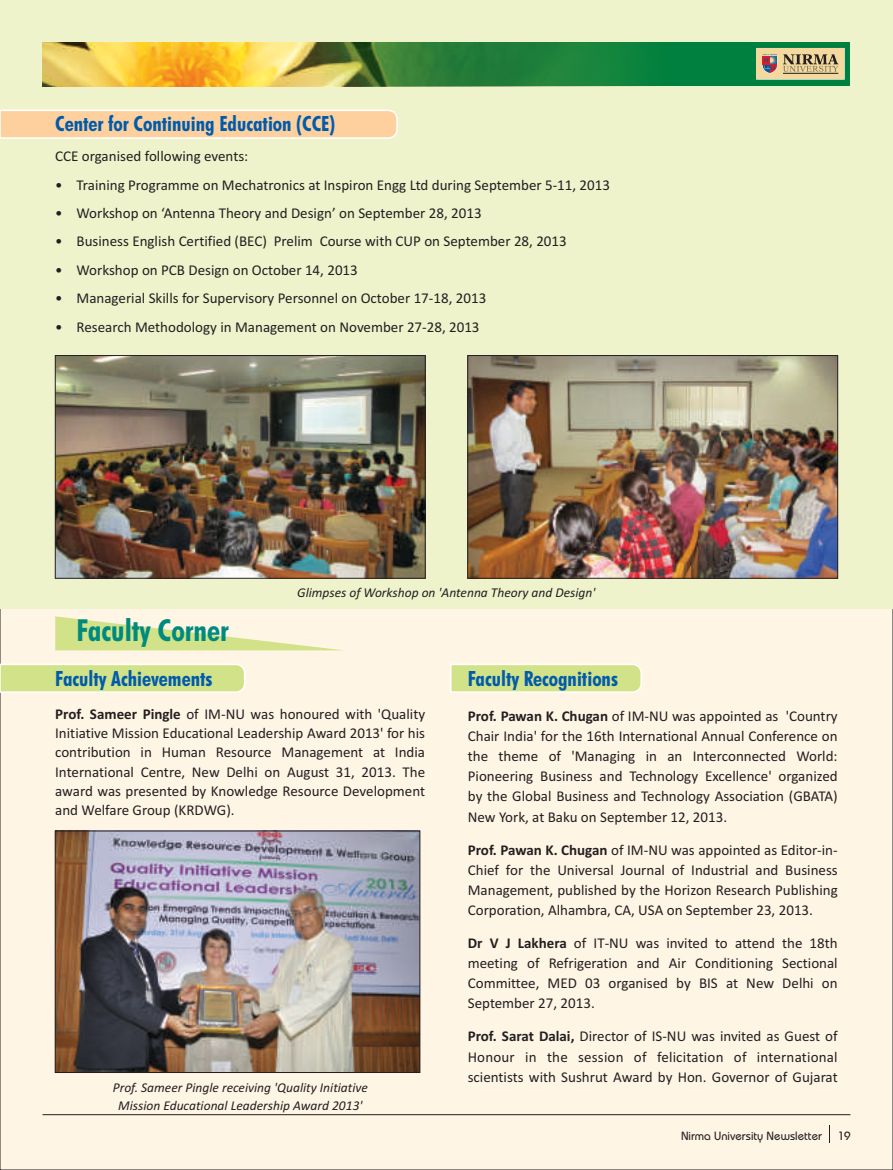
<style>
.page{position:relative;width:893px;height:1170px;background:#fff}
.page>*{position:absolute;margin:0;border:0;box-sizing:border-box;transform-origin:0 0}
.t1{font:700 condensed 30.3px "Futura BT";color:#008a7e}
.t2{font:700 condensed 21px "Futura BT";color:#005bab}
.t3{font:15px/20.1px "Calibri";color:#231f20;text-align:justify}
.t4{font:15px/20.1px "Calibri";color:#212121;text-align:justify}
.t5{font:italic 13.5px/17.2px "Calibri";color:#231f20;text-align:center}
.t6{font:500 12px "Bauhaus IT Cby BT";color:#231f20}
.s1{font-weight:700}
</style>
<div class="page">
<div style="left:0;top:608px;width:893px;height:561px;background:#fff5e5"></div>
<div style="left:0;top:0;width:893px;height:608px;background:#eef3cc"></div>
<div style="left:43px;top:43px;width:807px;height:43px;background:#00803e"></div>
<img style="left:43px;top:43px;width:596px;height:43px">
<div style="left:757px;top:49px;width:87px;height:30px;background:#f3d99e"></div>
<svg style="left:783px;top:54px;width:55px;height:18px"></svg>
<hr style="left:783px;top:73px;width:55px;height:1px;background:#231f20">
<svg style="left:762px;top:54px;width:15px;height:19px"></svg>
<svg style="left:0;top:109px;width:398px;height:30px;background:#fdd5a9"></svg>
<hr style="left:43px;top:1114px;width:807px;height:1px;background:#231f20">
<svg style="left:829px;top:1125px;width:1px;height:17px"></svg>
<img style="left:57px;top:357px;width:366px;height:219px">
<div style="left:55px;top:355px;width:370px;height:223px;border:1px solid #231f20"></div>
<img style="left:470px;top:357px;width:366px;height:219px">
<div style="left:468px;top:355px;width:370px;height:223px;border:1px solid #231f20"></div>
<svg style="left:55px;top:616px;width:289px;height:34px;background:#e8ebb7"></svg>
<img style="left:57px;top:832px;width:361px;height:238px">
<div style="left:55px;top:830px;width:365px;height:242px;border:1px solid #231f20"></div>
<svg style="left:0;top:663px;width:246px;height:30px;background:#d8e597"></svg>
<svg style="left:449px;top:663px;width:194px;height:30px;background:#d8e699"></svg>
<h2 class="t2" style="left:55px;top:115px;width:282px">Center for Continuing Education (CCE)</h2>
<p class="t3" style="left:55px;top:147px;width:195px">CCE organised following events:</p>
<p class="t3" style="left:55px;top:176px;width:556px">• Training Programme on Mechatronics at Inspiron Engg Ltd during September 5-11, 2013</p>
<p class="t3" style="left:55px;top:204px;width:428px">• Workshop on ‘Antenna Theory and Design’ on September 28, 2013</p>
<p class="t3" style="left:55px;top:233px;width:513px">• Business English Certified (BEC) Prelim Course with CUP on September 28, 2013</p>
<p class="t3" style="left:55px;top:261px;width:304px">• Workshop on PCB Design on October 14, 2013</p>
<p class="t3" style="left:55px;top:289px;width:433px">• Managerial Skills for Supervisory Personnel on October 17-18, 2013</p>
<p class="t3" style="left:55px;top:318px;width:426px">• Research Methodology in Management on November 27-28, 2013</p>
<h1 class="t1" style="left:77px;top:617px;width:154px">Faculty Corner</h1>
<p class="t5" style="left:297px;top:585px;width:300px">Glimpses of Workshop on 'Antenna Theory and Design'</p>
<h2 class="t2" style="left:55px;top:670px;width:159px">Faculty Achievements</h2>
<p class="t3" style="left:55px;top:705px;width:371px;line-height:19.2px"><span class="s1">Prof. Sameer Pingle</span> of IM-NU was honoured with 'Quality Initiative Mission Educational Leadership Award 2013' for his contribution in Human Resource Management at India International Centre, New Delhi on August 31, 2013. The award was presented by Knowledge Resource Development and Welfare Group (KRDWG).</p>
<p class="t5" style="left:113px;top:1080px;width:257px">Prof. Sameer Pingle receiving 'Quality Initiative<br>Mission Educational Leadership Award 2013'</p>
<h2 class="t2" style="left:468px;top:670px;width:152px">Faculty Recognitions</h2>
<p class="t3" style="left:468px;top:707px;width:371px"><span class="s1">Prof. Pawan K. Chugan</span> of IM-NU was appointed as 'Country Chair India' for the 16th International Annual Conference on the theme of 'Managing in an Interconnected World:<br>Pioneering Business and Technology Excellence' organized by the Global Business and Technology Association (GBATA)<br>New York, at Baku on September 12, 2013.</p>
<p class="t3" style="left:468px;top:840px;width:371px"><span class="s1">Prof. Pawan K. Chugan</span> of IM-NU was appointed as Editor-in-Chief for the Universal Journal of Industrial and Business Management, published by the Horizon Research Publishing Corporation, Alhambra, CA, USA on September 23, 2013.</p>
<p class="t3" style="left:468px;top:934px;width:371px"><span class="s1">Dr V J Lakhera</span> of IT-NU was invited to attend the 18th meeting of Refrigeration and Air Conditioning Sectional Committee, MED 03 organised by BIS at New Delhi on September 27, 2013.</p>
<p class="t4" style="left:468px;top:1027px;width:371px"><span class="s1">Prof. Sarat Dalai,</span> Director of IS-NU was invited as Guest of Honour in the session of felicitation of international scientists with Sushrut Award by Hon. Governor of Gujarat</p>
<p class="t6" style="left:681px;top:1130px;width:143px">Nirma University Newsletter</p>
<p class="t6" style="left:838px;top:1130px;width:15px">19</p>
</div>
